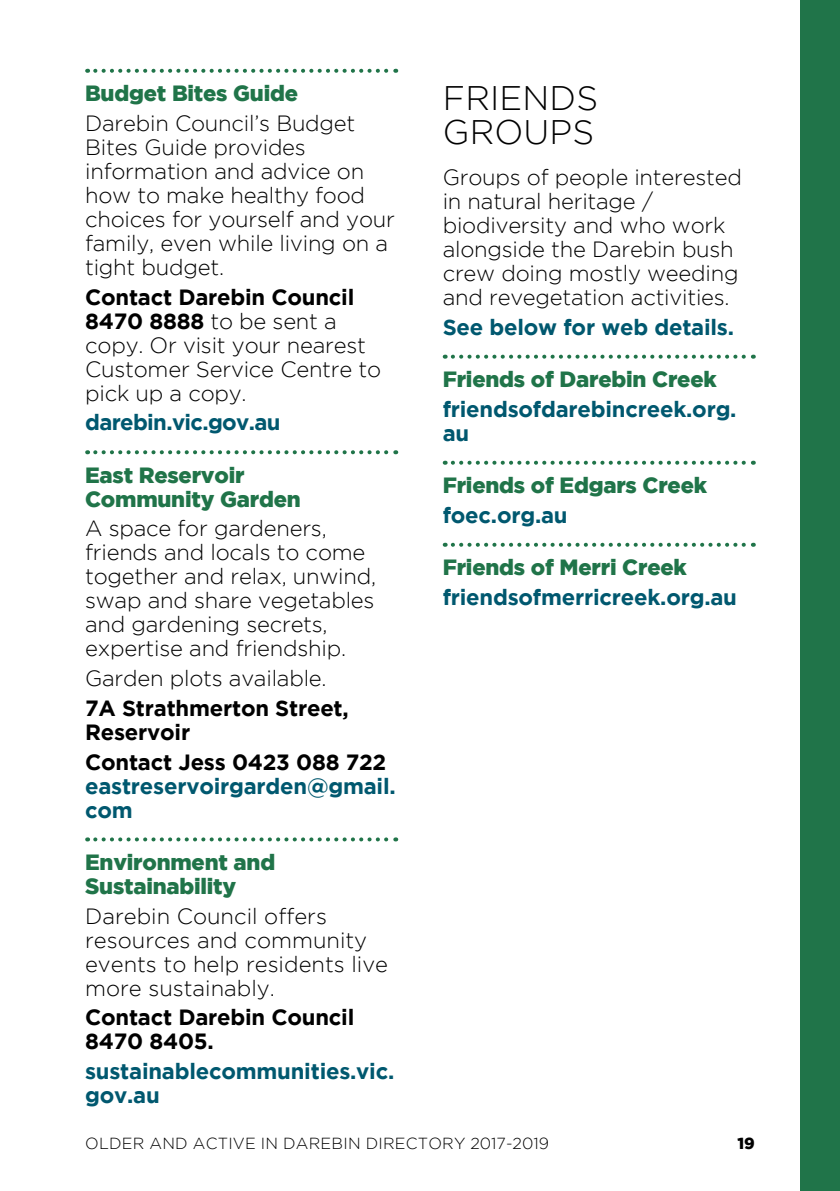
<style>
.page{position:relative;width:840px;height:1191px;background:#fff}
.page>*{position:absolute;margin:0;border:0;box-sizing:border-box;transform-origin:0 0}
.t1{font:300 34px/34px "Gotham";letter-spacing:.005em;color:#000}
.t2{font:300 22px/24px "Gotham";letter-spacing:-.01em;color:#000}
.t3{font:700 22px/24px "Gotham";letter-spacing:-.01em;color:#00586f}
.t4{font:900 22px/24px "Gotham";letter-spacing:-.01em;color:#207449}
.t5{font:700 22px/24px "Gotham";letter-spacing:-.01em;color:#000}
.t6{font:700 22px "Gotham";letter-spacing:-.03em;color:#00586f}
.t7{font:300 16px "Gotham";letter-spacing:.015em;color:#000}
.t8{font:900 16px "Gotham";color:#000}
.s1{font-weight:700}
</style>
<div class="page">
<div style="left:799px;top:0;width:40px;height:1191px;background:#207449"></div>
<svg style="left:95px;top:69px;width:301px;height:4px"></svg>
<svg style="left:95px;top:450px;width:301px;height:4px"></svg>
<svg style="left:95px;top:837px;width:301px;height:4px"></svg>
<svg style="left:452px;top:355px;width:301px;height:4px"></svg>
<svg style="left:452px;top:461px;width:301px;height:4px"></svg>
<svg style="left:452px;top:543px;width:301px;height:4px"></svg>
<p class="t4" style="left:85px;top:81px;width:214px">Budget Bites Guide</p>
<p class="t2" style="left:85px;top:111px;width:311px">Darebin Council’s Budget<br>Bites Guide provides information and advice on how to make healthy food choices for yourself and your family, even while living on a tight budget.</p>
<p class="t2" style="left:85px;top:284px;width:297px"><span class="s1">Contact Darebin Council<br>8470 8888</span> to be sent a copy. Or visit your nearest<br>Customer Service Centre to pick up a copy.</p>
<p class="t6" style="left:85px;top:410px;width:197px">darebin.vic.gov.au</p>
<p class="t4" style="left:85px;top:462px;width:217px">East Reservoir<br>Community Garden</p>
<p class="t2" style="left:85px;top:516px;width:292px">A space for gardeners, friends and locals to come together and relax, unwind, swap and share vegetables and gardening secrets, expertise and friendship.</p>
<p class="t2" style="left:85px;top:666px;width:243px">Garden plots available.</p>
<p class="t5" style="left:85px;top:695px;width:265px">7A Strathmerton Street,<br>Reservoir</p>
<p class="t5" style="left:85px;top:749px;width:302px">Contact Jess 0423 088 722</p>
<p class="t3" style="left:85px;top:773px;width:312px">eastreservoirgarden@gmail. com</p>
<p class="t4" style="left:85px;top:849px;width:191px">Environment and<br>Sustainability</p>
<p class="t2" style="left:85px;top:903px;width:304px">Darebin Council offers resources and community events to help residents live more sustainably.</p>
<p class="t5" style="left:85px;top:1005px;width:270px">Contact Darebin Council<br>8470 8405.</p>
<p class="t3" style="left:85px;top:1058px;width:310px">sustainablecommunities.vic. gov.au</p>
<h1 class="t1" style="left:442px;top:80px;width:157px">FRIENDS<br>GROUPS</h1>
<p class="t2" style="left:442px;top:165px;width:300px">Groups of people interested in natural heritage / biodiversity and who work alongside the Darebin bush crew doing mostly weeding and revegetation activities.</p>
<p class="t3" style="left:442px;top:314px;width:293px">See below for web details.</p>
<p class="t4" style="left:442px;top:367px;width:275px">Friends of Darebin Creek</p>
<p class="t3" style="left:442px;top:396px;width:295px">friendsofdarebincreek.org. au</p>
<p class="t4" style="left:442px;top:473px;width:266px">Friends of Edgars Creek</p>
<p class="t3" style="left:442px;top:502px;width:126px">foec.org.au</p>
<p class="t4" style="left:442px;top:555px;width:245px">Friends of Merri Creek</p>
<p class="t3" style="left:442px;top:584px;width:295px">friendsofmerricreek.org.au</p>
<p class="t7" style="left:85px;top:1135px;width:465px">OLDER AND ACTIVE IN DAREBIN DIRECTORY 2017-2019</p>
<p class="t8" style="left:737px;top:1134px;width:19px">19</p>
</div>
